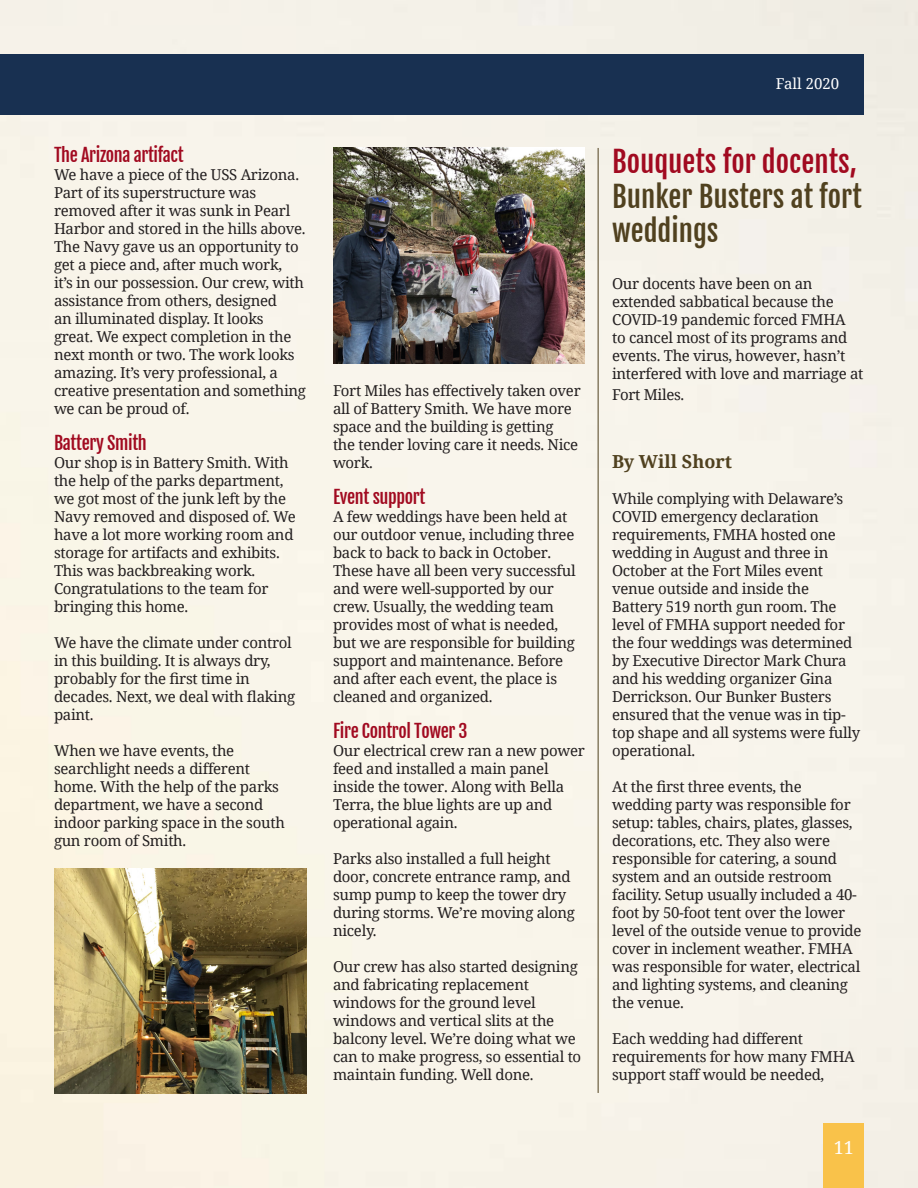
<style>
.page{position:relative;width:918px;height:1188px;background:#f8f4ea}
.page>*{position:absolute;margin:0;border:0;box-sizing:border-box;transform-origin:0 0}
.t1{font:28.8px/34.5px "Fjalla One";color:#50411f}
.t2{font:28.8px "Fjalla One";color:#a10a20}
.t3{font:18px "Fjalla One";letter-spacing:-.02em;color:#a10a20}
.t4{font:700 18px "Noto Serif";color:#50411f}
.t5{font:18px "Noto Serif";color:#fff}
.t6{font:15px/18px "Noto Serif";letter-spacing:-.02em;color:#231f20}
.t7{font:15px "Noto Serif";color:#fff}
</style>
<div class="page">
<div style="left:824px;top:1124px;width:40px;height:64px;background:#f9c24a"></div>
<div style="left:0;top:54px;width:864px;height:61px;background:#183051"></div>
<img style="left:333px;top:148px;width:252px;height:216px">
<img style="left:54px;top:869px;width:252px;height:225px">
<hr style="left:598px;top:148px;width:1px;height:945px;background:#50411f">
<p class="t3" style="left:54px;top:144px;width:131px">The Arizona artifact</p>
<p class="t6" style="left:54px;top:165px;width:253px">We have a piece of the USS Arizona.<br>Part of its superstructure was removed after it was sunk in Pearl<br>Harbor and stored in the hills above.<br>The Navy gave us an opportunity to get a piece and, after much work,<br>it’s in our possession. Our crew, with assistance from others, designed<br>an illuminated display. It looks great. We expect completion in the next month or two. The work looks amazing. It’s very professional, a creative presentation and something we can be proud of.</p>
<p class="t3" style="left:54px;top:432px;width:94px">Battery Smith</p>
<p class="t6" style="left:54px;top:453px;width:243px">Our shop is in Battery Smith. With the help of the parks department, we got most of the junk left by the<br>Navy removed and disposed of. We have a lot more working room and storage for artifacts and exhibits.<br>This was backbreaking work.<br>Congratulations to the team for bringing this home.</p>
<p class="t6" style="left:54px;top:633px;width:243px">We have the climate under control in this building. It is always dry, probably for the first time in decades. Next, we deal with flaking paint.</p>
<p class="t6" style="left:54px;top:741px;width:232px">When we have events, the searchlight needs a different home. With the help of the parks department, we have a second indoor parking space in the south gun room of Smith.</p>
<p class="t6" style="left:333px;top:381px;width:249px">Fort Miles has effectively taken over all of Battery Smith. We have more space and the building is getting<br>the tender loving care it needs. Nice work.</p>
<p class="t3" style="left:333px;top:486px;width:94px">Event support</p>
<p class="t6" style="left:333px;top:507px;width:244px">A few weddings have been held at our outdoor venue, including three back to back to back in October.<br>These have all been very successful and were well-supported by our crew. Usually, the wedding team provides most of what is needed, but we are responsible for building support and maintenance. Before and after each event, the place is cleaned and organized.</p>
<p class="t3" style="left:333px;top:720px;width:136px">Fire Control Tower 3</p>
<p class="t6" style="left:333px;top:741px;width:253px">Our electrical crew ran a new power feed and installed a main panel inside the tower. Along with Bella<br>Terra, the blue lights are up and operational again.</p>
<p class="t6" style="left:333px;top:849px;width:244px">Parks also installed a full height door, concrete entrance ramp, and sump pump to keep the tower dry during storms. We’re moving along nicely.</p>
<p class="t6" style="left:333px;top:957px;width:250px">Our crew has also started designing and fabricating replacement windows for the ground level windows and vertical slits at the balcony level. We’re doing what we can to make progress, so essential to maintain funding. Well done.</p>
<p class="t7" style="left:776px;top:74px;width:65px">Fall 2020</p>
<p class="t2" style="left:612px;top:144px;width:246px">Bouquets for docents,</p>
<p class="t1" style="left:612px;top:179px;width:251px">Bunker Busters at fort weddings</p>
<p class="t6" style="left:612px;top:274px;width:253px">Our docents have been on an extended sabbatical because the<br>COVID-19 pandemic forced FMHA<br>to cancel most of its programs and events. The virus, however, hasn’t interfered with love and marriage at</p>
<p class="t6" style="left:612px;top:385px;width:74px">Fort Miles.</p>
<p class="t4" style="left:612px;top:449px;width:122px">By Will Short</p>
<p class="t6" style="left:612px;top:489px;width:250px">While complying with Delaware’s<br>COVID emergency declaration requirements, FMHA hosted one wedding in August and three in<br>October at the Fort Miles event venue outside and inside the<br>Battery 519 north gun room. The level of FMHA support needed for the four weddings was determined by Executive Director Mark Chura and his wedding organizer Gina<br>Derrickson. Our Bunker Busters ensured that the venue was in tip&shy;top shape and all systems were fully operational.</p>
<p class="t6" style="left:612px;top:777px;width:251px">At the first three events, the wedding party was responsible for setup: tables, chairs, plates, glasses, decorations, etc. They also were responsible for catering, a sound system and an outside restroom facility. Setup usually included a 40- foot by 50-foot tent over the lower level of the outside venue to provide cover in inclement weather. FMHA was responsible for water, electrical and lighting systems, and cleaning the venue.</p>
<p class="t6" style="left:612px;top:1029px;width:244px">Each wedding had different requirements for how many FMHA support staff would be needed,</p>
<p class="t5" style="left:834px;top:1135px;width:22px">11</p>
</div>
